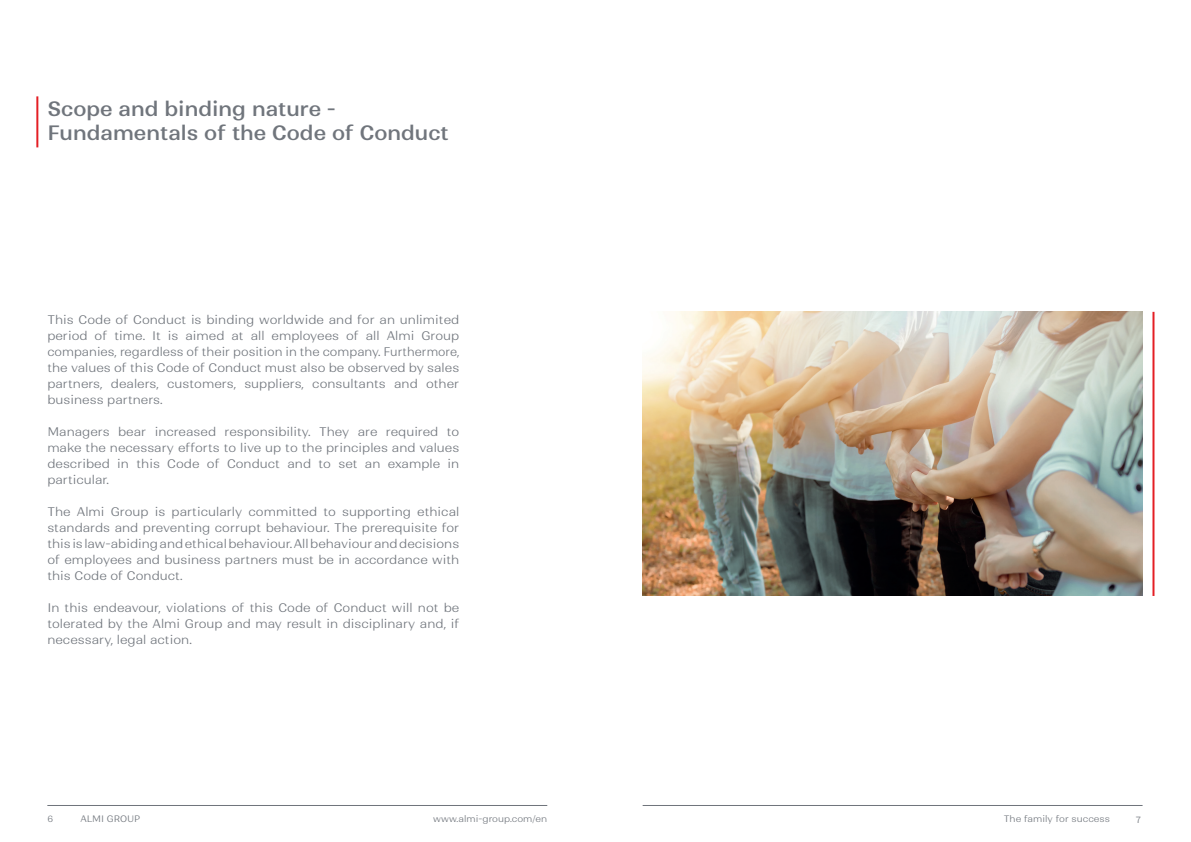
<style>
.page{position:relative;width:1191px;height:842px;background:#fff}
.page>*{position:absolute;margin:0;border:0;box-sizing:border-box;transform-origin:0 0}
.Überschrift{font:500 20px/24px "Ranade";color:#70757c}
.t1{font:300 12px/16px "Ranade";color:#70757c;text-align:justify}
.t2{font:300 9px "Ranade";color:#70757c}
</style>
<div class="page">
<hr style="left:642px;top:805px;width:500px;height:1px;background:#70757c">
<hr style="left:47px;top:805px;width:500px;height:1px;background:#70757c">
<hr style="left:36px;top:96px;width:2px;height:51px;background:#e41f25">
<img style="left:642px;top:312px;width:500px;height:284px">
<hr style="left:1152px;top:312px;width:2px;height:284px;background:#e41f25">
<p class="Überschrift" style="left:47px;top:97px;width:403px">Scope and binding nature -<br>Fundamentals of the Code of Conduct</p>
<p class="t1" style="left:47px;top:311px;width:413px">This Code of Conduct is binding worldwide and for an unlimited period of time. It is aimed at all employees of all Almi Group companies, regardless of their position in the company. Furthermore, the values of this Code of Conduct must also be observed by sales partners, dealers, customers, suppliers, consultants and other business partners.</p>
<p class="t1" style="left:47px;top:423px;width:413px">Managers bear increased responsibility. They are required to make the necessary efforts to live up to the principles and values described in this Code of Conduct and to set an example in particular.</p>
<p class="t1" style="left:47px;top:503px;width:413px">The Almi Group is particularly committed to supporting ethical standards and preventing corrupt behaviour. The prerequisite for this is law-abiding and ethical behaviour. All behaviour and decisions of employees and business partners must be in accordance with this Code of Conduct.</p>
<p class="t1" style="left:47px;top:599px;width:413px">In this endeavour, violations of this Code of Conduct will not be tolerated by the Almi Group and may result in disciplinary and, if necessary, legal action.</p>
<p class="t2" style="left:47px;top:813px;width:7px">6</p>
<p class="t2" style="left:80px;top:813px;width:62px">ALMI GROUP</p>
<p class="t2" style="left:433px;top:813px;width:116px">www.almi-group.com/en</p>
<p class="t2" style="left:1003px;top:813px;width:108px">The family for success</p>
<p class="t2" style="left:1136px;top:814px;width:7px">7</p>
</div>
